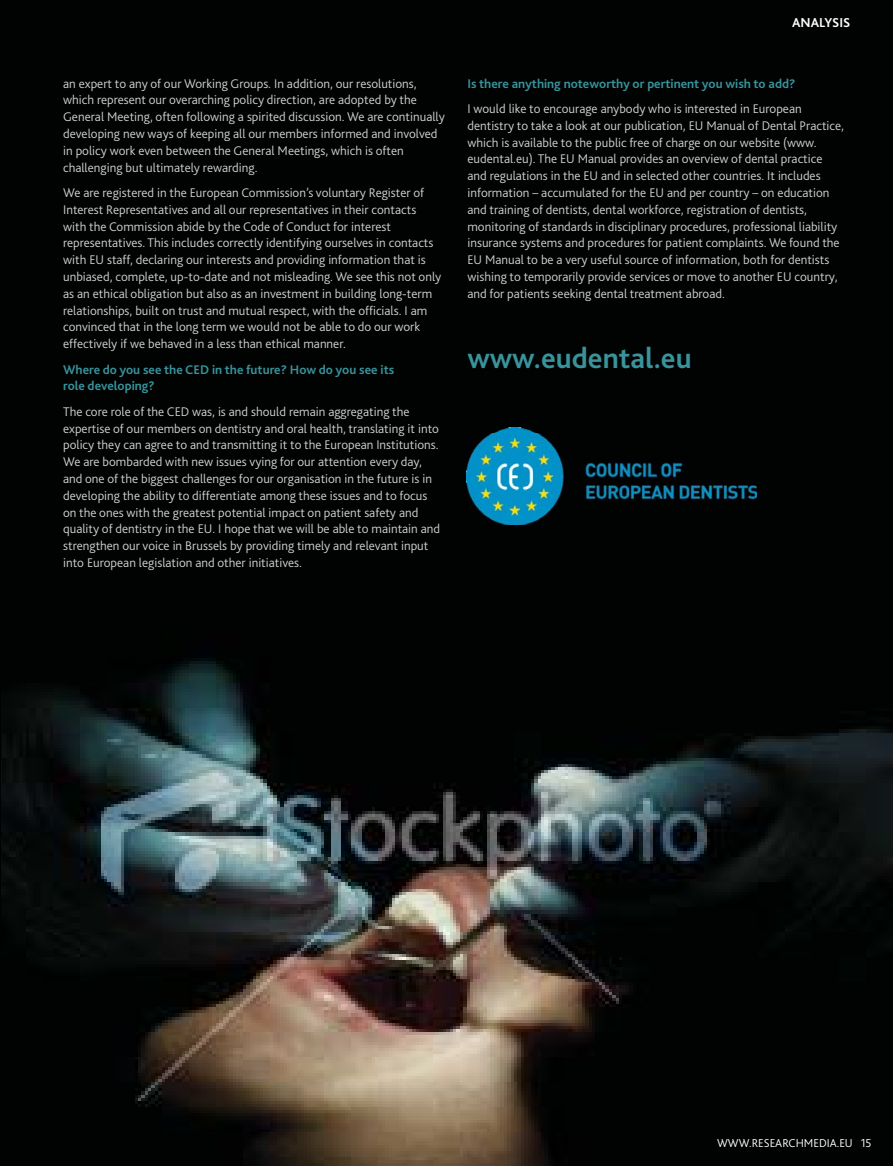
<style>
.page{position:relative;width:893px;height:1166px;background:#fff}
.page>*{position:absolute;margin:0;border:0;box-sizing:border-box;transform-origin:0 0}
.t1{font:700 30px "Bliss 2";color:#38939b}
.t2{font:700 13.5px "Bliss 2";color:#fff}
.t3{font:300 13.2px/16.8px "Bliss 2";color:#cfd1d2}
.t4{font:700 13.2px/16.8px "Bliss 2";color:#38939b}
.t5{font:300 12px "Bliss 2";color:#fff}
.s1{font-weight:700;color:#38939b}
</style>
<div class="page">
<div style="left:0;top:0;width:893px;height:1165px;background:#010202"></div>
<img style="left:1px;top:455px;width:892px;height:710px">
<img style="left:467px;top:427px;width:290px;height:97px">
<p class="t3" style="left:63px;top:76px;width:383px">an expert to any of our Working Groups. In addition, our resolutions, which represent our overarching policy direction, are adopted by the General Meeting, often following a spirited discussion. We are continually developing new ways of keeping all our members informed and involved in policy work even between the General Meetings, which is often challenging but ultimately rewarding.</p>
<p class="t3" style="left:63px;top:185px;width:380px">We are registered in the European Commission’s voluntary Register of Interest Representatives and all our representatives in their contacts with the Commission abide by the Code of Conduct for interest representatives. This includes correctly identifying ourselves in contacts with EU staff, declaring our interests and providing information that is unbiased, complete, up-to-date and not misleading. We see this not only as an ethical obligation but also as an investment in building long-term relationships, built on trust and mutual respect, with the officials. I am convinced that in the long term we would not be able to do our work effectively if we behaved in a less than ethical manner.</p>
<p class="t4" style="left:63px;top:362px;width:333px">Where do you see the CED in the future? How do you see its role developing?</p>
<p class="t3" style="left:63px;top:404px;width:379px">The core role of the CED was, is and should remain aggregating the expertise of our members on dentistry and oral health, translating it into policy they can agree to and transmitting it to the European Institutions.<br>We are bombarded with new issues vying for our attention every day, and one of the biggest challenges for our organisation in the future is in developing the ability to differentiate among these issues and to focus on the ones with the greatest potential impact on patient safety and quality of dentistry in the EU. I hope that we will be able to maintain and strengthen our voice in Brussels by providing timely and relevant input into European legislation and other initiatives.</p>
<p class="t2" style="left:792px;top:18px;width:60px">ANALYSIS</p>
<p class="t3" style="left:467px;top:72px;width:336px;line-height:25.3px"><span class="s1">Is there anything noteworthy or pertinent you wish to add?<br></span>I would like to encourage anybody who is interested in European</p>
<p class="t3" style="left:467px;top:118px;width:378px">dentistry to take a look at our publication, EU Manual of Dental Practice, which is available to the public free of charge on our website (www. eudental.eu). The EU Manual provides an overview of dental practice and regulations in the EU and in selected other countries. It includes information – accumulated for the EU and per country – on education and training of dentists, dental workforce, registration of dentists, monitoring of standards in disciplinary procedures, professional liability insurance systems and procedures for patient complaints. We found the EU Manual to be a very useful source of information, both for dentists wishing to temporarily provide services or move to another EU country, and for patients seeking dental treatment abroad.</p>
<p class="t1" style="left:467px;top:347px;width:226px">www.eudental.eu</p>
<p class="t5" style="left:717px;top:1138px;width:156px">WWW.RESEARCHMEDIA.EU 15</p>
</div>
